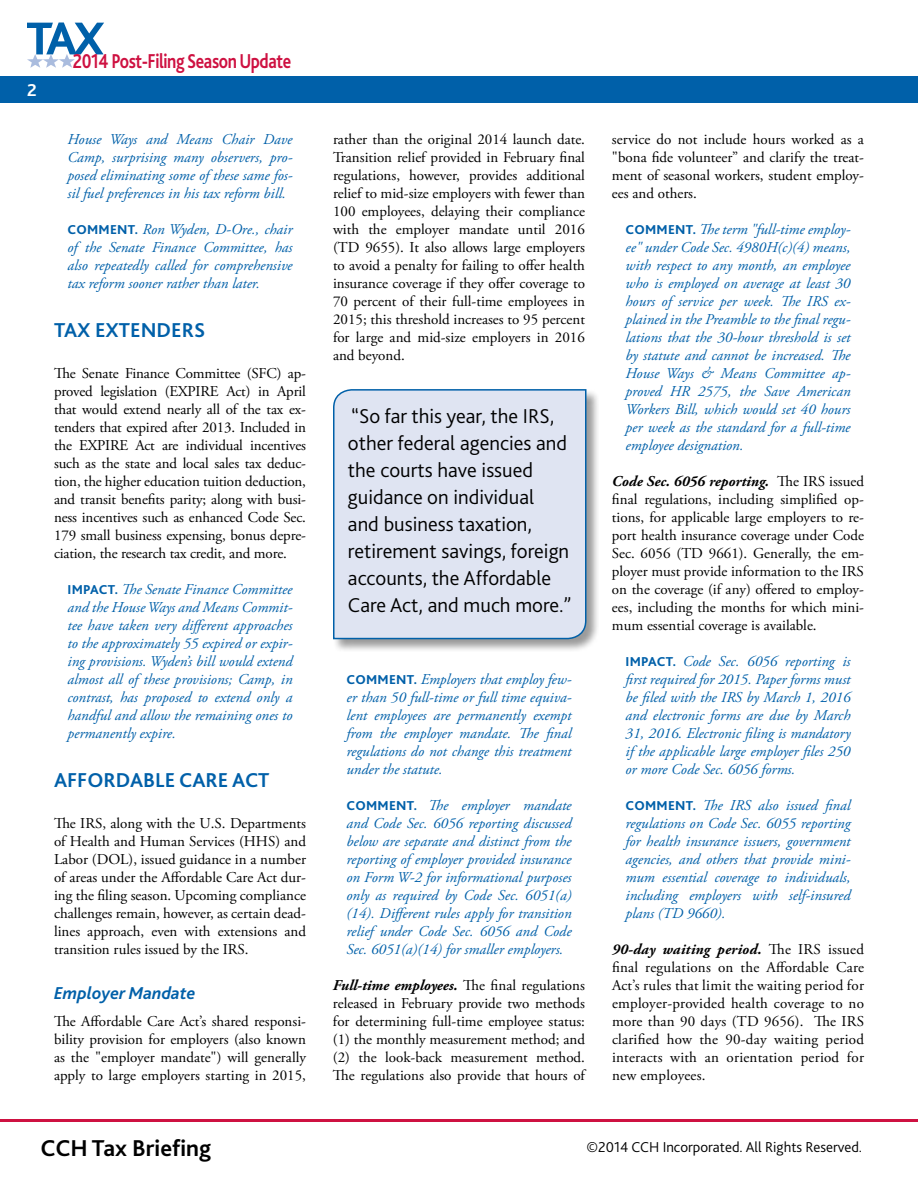
<style>
.page{position:relative;width:918px;height:1188px;background:#fff}
.page>*{position:absolute;margin:0;border:0;box-sizing:border-box;transform-origin:0 0}
.t1{font:700 24px "Bliss 2";color:#000}
.t2{font:300 21px/27px "Bliss 2";color:#000}
.t3{font:700 21px "Bliss 2";color:#0060a9}
.t4{font:700 21px "Bliss 2";letter-spacing:-.025em;color:#ce1141;scale:.82 1}
.t5{font:italic 700 18px "Bliss 2";color:#0060a9}
.t6{font:700 18px "Bliss 2";color:#fff}
.t7{font:15px/18px "Adobe Garamond Pro";color:#000;text-align:justify}
.t8{font:italic 15px/18px "Adobe Garamond Pro";color:#0060a9;text-align:justify}
.t9{font:300 15px "Bliss 2";color:#000}
.s1{font-family:"Bliss 2";font-weight:800;font-style:normal;font-size:13.5px}
.s2{font-weight:700;font-style:italic}
</style>
<div class="page">
<div style="left:0;top:76px;width:918px;height:28px;background:#0060a9"></div>
<hr style="left:0;top:1119px;width:918px;height:3px;background:#ce1141">
<svg style="left:27px;top:22px;width:77px;height:46px"></svg>
<div style="left:332px;top:389px;width:267px;height:264px;background:#000;opacity:.4"></div>
<div style="left:332px;top:389px;width:255px;height:251px;background:#dfe4f2"></div>
<p class="t6" style="left:27px;top:79px;width:11px">2</p>
<h2 class="t4" style="left:73px;top:48px;width:268px">2014 Post-Filing Season Update</h2>
<p class="t8" style="left:68px;top:131px;width:226px">House Ways and Means Chair Dave Camp, surprising many observers, pro&shy;posed eliminating some of these same fos&shy;sil fuel preferences in his tax reform bill.</p>
<p class="t8" style="left:68px;top:221px;width:227px"><span class="s1">COMMENT.</span> Ron Wyden, D-Ore., chair of the Senate Finance Committee, has also repeatedly called for comprehensive tax reform sooner rather than later.</p>
<h2 class="t3" style="left:54px;top:317px;width:90px">TAX EXTENDE</h2>
<h2 class="t3" style="left:182px;top:317px;width:23px">RS</h2>
<p class="t7" style="left:54px;top:365px;width:254px">The Senate Finance Committee (SFC) ap&shy;proved legislation (EXPIRE Act) in April that would extend nearly all of the tax ex&shy;tenders that expired after 2013. Included in the EXPIRE Act are individual incentives such as the state and local sales tax deduc&shy;tion, the higher education tuition deduction, and transit benefits parity; along with busi&shy;ness incentives such as enhanced Code Sec.<br>179 small business expensing, bonus depre&shy;ciation, the research tax credit, and more.</p>
<p class="t8" style="left:68px;top:581px;width:227px"><span class="s1">IMPACT.</span> The Senate Finance Committee and the House Ways and Means Commit&shy;tee have taken very different approaches to the approximately 55 expired or expir&shy;ing provisions. Wyden’s bill would extend almost all of these provisions; Camp, in contrast, has proposed to extend only a handful and allow the remaining ones to permanently expire.</p>
<h2 class="t3" style="left:54px;top:767px;width:217px">AFFORDABLE CARE ACT</h2>
<p class="t7" style="left:54px;top:815px;width:254px">The IRS, along with the U.S. Departments of Health and Human Services (HHS) and Labor (DOL), issued guidance in a number of areas under the Affordable Care Act dur&shy;ing the filing season. Upcoming compliance challenges remain, however, as certain dead&shy;lines approach, even with extensions and transition rules issued by the IRS.</p>
<p class="t5" style="left:54px;top:982px;width:143px">Employer Mandate</p>
<p class="t7" style="left:54px;top:1013px;width:254px">The Affordable Care Act’s shared responsi&shy;bility provision for employers (also known as the "employer mandate") will generally apply to large employers starting in 2015,</p>
<p class="t7" style="left:333px;top:131px;width:254px">rather than the original 2014 launch date.<br>Transition relief provided in February final regulations, however, provides additional relief to mid-size employers with fewer than 100 employees, delaying their compliance with the employer mandate until 2016 (TD 9655). It also allows large employers to avoid a penalty for failing to offer health insurance coverage if they offer coverage to 70 percent of their full-time employees in 2015; this threshold increases to 95 percent for large and mid-size employers in 2016 and beyond.</p>
<h2 class="t2" style="left:348px;top:402px;width:225px">“So far this year, the IRS, other federal agencies and the courts have issued guidance on individual<br>and business taxation, retirement savings, foreign accounts, the Affordable<br>Care Act, and much more.”</h2>
<p class="t8" style="left:346px;top:671px;width:227px"><span class="s1">COMMENT.</span> Employers that employ few&shy;er than 50 full-time or full time equiva&shy;lent employees are permanently exempt from the employer mandate. The final regulations do not change this treatment under the statute.</p>
<p class="t8" style="left:346px;top:797px;width:227px"><span class="s1">COMMENT.</span> The employer mandate and Code Sec. 6056 reporting discussed below are separate and distinct from the reporting of employer provided insurance on Form W-2 for informational purposes only as required by Code Sec. 6051(a) (14). Different rules apply for transition relief under Code Sec. 6056 and Code Sec. 6051(a)(14) for smaller employers.</p>
<p class="t7" style="left:333px;top:977px;width:254px"><span class="s2">Full-time employees.</span> The final regulations released in February provide two methods for determining full-time employee status: (1) the monthly measurement method; and (2) the look-back measurement method.<br>The regulations also provide that hours of</p>
<p class="t7" style="left:612px;top:131px;width:254px">service do not include hours worked as a "bona fide volunteer” and clarify the treat&shy;ment of seasonal workers, student employ&shy;ees and others.</p>
<p class="t8" style="left:625px;top:221px;width:227px"><span class="s1">COMMENT.</span> The term "full-time employ&shy;ee" under Code Sec. 4980H(c)(4) means, with respect to any month, an employee who is employed on average at least 30 hours of service per week. The IRS ex&shy;plained in the Preamble to the final regu&shy;lations that the 30-hour threshold is set by statute and cannot be increased. The House Ways &amp; Means Committee ap&shy;proved HR 2575, the Save American Workers Bill, which would set 40 hours per week as the standard for a full-time employee designation.</p>
<p class="t7" style="left:612px;top:473px;width:254px"><span class="s2">Code Sec. 6056 reporting.</span> The IRS issued final regulations, including simplified op&shy;tions, for applicable large employers to re&shy;port health insurance coverage under Code Sec. 6056 (TD 9661). Generally, the em&shy;ployer must provide information to the IRS on the coverage (if any) offered to employ&shy;ees, including the months for which mini&shy;mum essential coverage is available.</p>
<p class="t8" style="left:626px;top:653px;width:227px"><span class="s1">IMPACT.</span> Code Sec. 6056 reporting is first required for 2015. Paper forms must be filed with the IRS by March 1, 2016 and electronic forms are due by March 31, 2016. Electronic filing is mandatory if the applicable large employer files 250 or more Code Sec. 6056 forms.</p>
<p class="t8" style="left:626px;top:797px;width:227px"><span class="s1">COMMENT.</span> The IRS also issued final regulations on Code Sec. 6055 reporting for health insurance issuers, government agencies, and others that provide mini&shy;mum essential coverage to individuals, including employers with self-insured plans (TD 9660).</p>
<p class="t7" style="left:612px;top:941px;width:254px"><span class="s2">90-day waiting period.</span> The IRS issued final regulations on the Affordable Care Act’s rules that limit the waiting period for employer-provided health coverage to no more than 90 days (TD 9656). The IRS clarified how the 90-day waiting period interacts with an orientation period for new employees.</p>
<h1 class="t1" style="left:40px;top:1133px;width:172px">CCH Tax Briefing</h1>
<p class="t9" style="left:587px;top:1137px;width:277px">©2014 CCH Incorporated. All Rights Reserved.</p>
</div>
